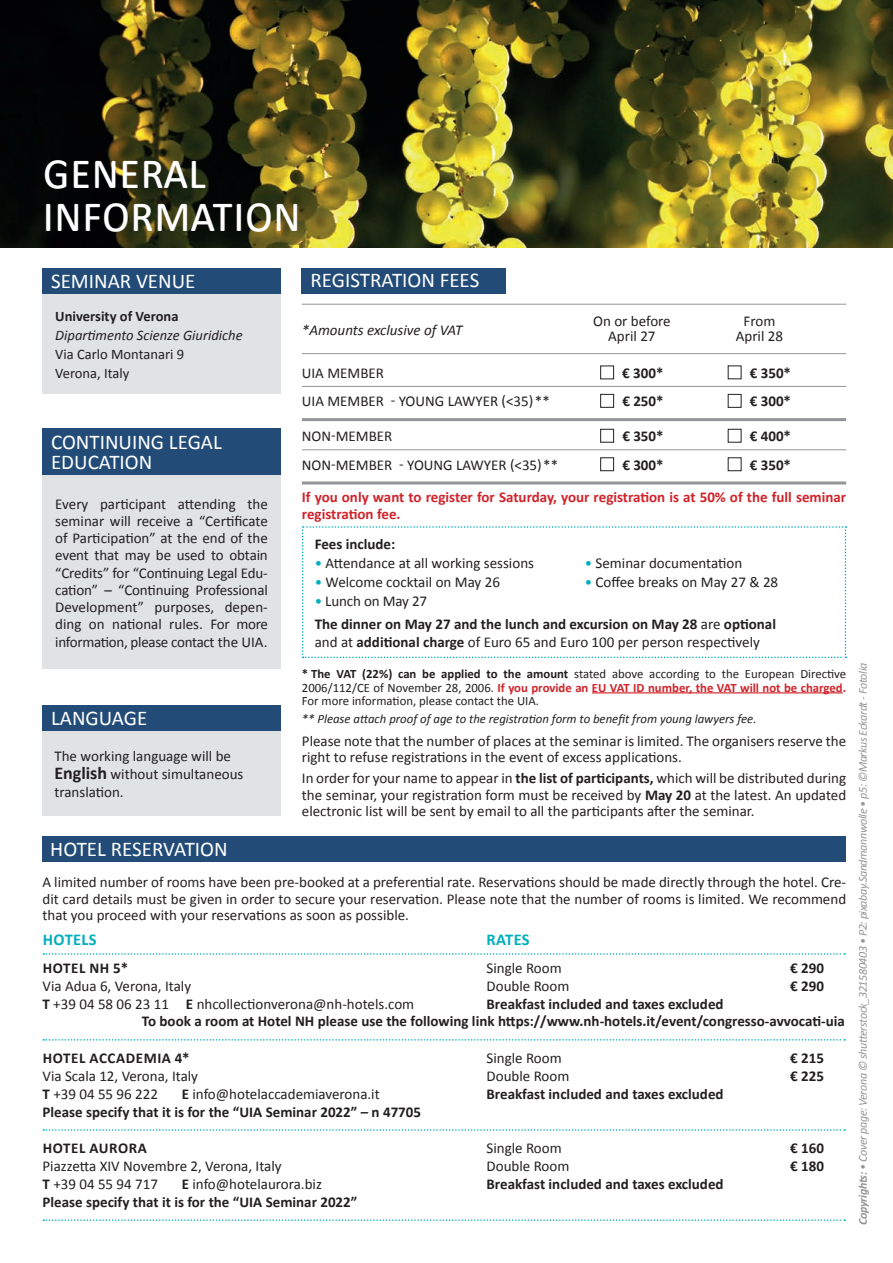
<style>
.page{position:relative;width:893px;height:1263px;background:#fff}
.page>*{position:absolute;margin:0;border:0;box-sizing:border-box;transform-origin:0 0}
.t1{font:52.5px/43.2px "Calibri";color:#fff;scale:.93 1}
.t2{font:21px/20.1px "Calibri";color:#fff}
.t3{font:700 16.5px "Calibri";letter-spacing:.02em;color:#00afbe}
.t4{font:15px/17.2px "Calibri";color:#231f20;text-align:justify}
.t5{font:700 15px/22.2px "Calibri";color:#231f20}
.t6{font:700 15px/16.5px "Calibri";color:#d1232a}
.t7{font:700 15px "Calibri";letter-spacing:.04em;color:#231f20}
.t8{font:italic 15px "Calibri";color:#231f20}
.t9{font:14.55px/18.9px "Calibri";color:#231f20}
.t10{font:italic 14.55px "Calibri";color:#231f20}
.t11{font:700 14.55px "Calibri";color:#231f20}
.t12{font:12.75px/13.5px "Calibri";color:#231f20;text-align:justify}
.t13{font:italic 12.75px "Calibri";color:#231f20}
.t14{font:italic 12px "Calibri";letter-spacing:-.03em;color:#939598}
.s1{font-weight:700;font-size:18px}
.s2{color:#00afbe}
.s3{font-weight:400;color:#00afbe}
.s4{font-weight:400}
.s5{font-weight:700}
.s6{font-weight:700;color:#d1232a}
</style>
<div class="page">
<img style="left:0;top:0;width:893px;height:248px">
<div style="left:43px;top:268px;width:238px;height:126px;background:#e1e2e4"></div>
<div style="left:43px;top:268px;width:238px;height:26px;background:#224c77"></div>
<hr style="left:592px;top:692px;width:251px;height:1px;background:#d1232a">
<svg style="left:302px;top:526px;width:544px;height:132px"></svg>
<div style="left:302px;top:268px;width:204px;height:25px;background:#224c77"></div>
<div style="left:43px;top:456px;width:238px;height:212px;background:#e1e2e4"></div>
<div style="left:43px;top:428px;width:238px;height:47px;background:#224c77"></div>
<div style="left:43px;top:837px;width:803px;height:25px;background:#224c77"></div>
<hr style="left:302px;top:304px;width:544px;height:1px;background:#939598">
<hr style="left:302px;top:353px;width:544px;height:1px;background:#939598">
<hr style="left:302px;top:386px;width:544px;height:1px;background:#939598">
<hr style="left:302px;top:418px;width:544px;height:3px;background:#939598">
<hr style="left:302px;top:449px;width:544px;height:1px;background:#939598">
<hr style="left:302px;top:481px;width:544px;height:3px;background:#939598">
<div style="left:600px;top:366px;width:14px;height:13px;border:1px solid #231f20"></div>
<div style="left:600px;top:394px;width:14px;height:14px;border:1px solid #231f20"></div>
<div style="left:728px;top:394px;width:13px;height:14px;border:1px solid #231f20"></div>
<div style="left:600px;top:429px;width:14px;height:14px;border:1px solid #231f20"></div>
<div style="left:728px;top:429px;width:13px;height:14px;border:1px solid #231f20"></div>
<div style="left:600px;top:457px;width:14px;height:14px;border:1px solid #231f20"></div>
<div style="left:728px;top:457px;width:13px;height:14px;border:1px solid #231f20"></div>
<div style="left:43px;top:726px;width:238px;height:89px;background:#e1e2e4"></div>
<div style="left:43px;top:705px;width:238px;height:25px;background:#224c77"></div>
<svg style="left:43px;top:953px;width:802px;height:2px"></svg>
<svg style="left:43px;top:1039px;width:802px;height:1px"></svg>
<svg style="left:43px;top:1129px;width:802px;height:2px"></svg>
<svg style="left:43px;top:1219px;width:802px;height:2px"></svg>
<h1 class="t1" style="left:43px;top:147px;width:280px">general information</h1>
<h2 class="t2" style="left:51px;top:270px;width:146px">SEMINAR VENUE</h2>
<p class="t11" style="left:55px;top:307px;width:125px">University of Verona</p>
<p class="t10" style="left:55px;top:326px;width:189px">Dipartimento Scienze Giuridiche</p>
<p class="t9" style="left:55px;top:344px;width:130px">Via Carlo Montanari 9<br>Verona, Italy</p>
<h2 class="t2" style="left:51px;top:431px;width:172px">CONTINUING LEGAL<br>EDUCATION</h2>
<p class="t4" style="left:55px;top:494px;width:214px">Every participant attending the seminar will receive a “Certificate of Participation” at the end of the event that may be used to obtain “Credits” for “Continuing Legal Edu&shy;cation” – “Continuing Professional Development” purposes, depen&shy;ding on national rules. For more information, please contact the UIA.</p>
<h2 class="t2" style="left:51px;top:707px;width:98px">LANGUAGE</h2>
<p class="t4" style="left:54px;top:746px;width:190px;line-height:18px;text-align:left">The working language will be<br><span class="s1">English</span> without simultaneous translation.</p>
<h2 class="t2" style="left:310px;top:269px;width:170px">REGISTRATION FEES</h2>
<p class="t8" style="left:302px;top:320px;width:162px">*Amounts exclusive of VAT</p>
<p class="t4" style="left:593px;top:311px;width:79px">On or before</p>
<p class="t4" style="left:744px;top:311px;width:33px">From</p>
<p class="t4" style="left:608px;top:326px;width:49px">April 27</p>
<p class="t4" style="left:736px;top:326px;width:49px">April 28</p>
<p class="t4" style="left:302px;top:363px;width:84px">UIA MEMBER</p>
<p class="t5" style="left:622px;top:361px;width:43px">€ 300*</p>
<p class="t5" style="left:750px;top:361px;width:43px">€ 350*</p>
<p class="t4" style="left:302px;top:392px;width:249px">UIA MEMBER - YOUNG LAWYER (&lt;35)**</p>
<p class="t5" style="left:622px;top:389px;width:43px">€ 250*</p>
<p class="t5" style="left:750px;top:389px;width:43px">€ 300*</p>
<p class="t4" style="left:302px;top:427px;width:92px">NON-MEMBER</p>
<p class="t5" style="left:622px;top:424px;width:43px">€ 350*</p>
<p class="t5" style="left:750px;top:424px;width:43px">€ 400*</p>
<p class="t4" style="left:302px;top:455px;width:258px">NON-MEMBER - YOUNG LAWYER (&lt;35)**</p>
<p class="t5" style="left:622px;top:453px;width:43px">€ 300*</p>
<p class="t5" style="left:750px;top:453px;width:43px">€ 350*</p>
<p class="t6" style="left:302px;top:488px;width:546px">If you only want to register for Saturday, your registration is at 50% of the full seminar registration fee.</p>
<p class="t5" style="left:315px;top:532px;width:82px">Fees include:</p>
<p class="t4" style="left:315px;top:553px;width:221px"><span class="s2">•</span> Attendance at all working sessions</p>
<p class="t4" style="left:585px;top:553px;width:159px"><span class="s2">•</span> Seminar documentation</p>
<p class="t4" style="left:315px;top:573px;width:187px"><span class="s2">•</span> Welcome cocktail on May 26</p>
<p class="t4" style="left:585px;top:573px;width:195px"><span class="s2">•</span> Coffee breaks on May 27 &amp; 28</p>
<p class="t5" style="left:315px;top:590px;width:463px"><span class="s3">•</span> <span class="s4">Lunch on May 27<br></span>The dinner on May 27 and the lunch and excursion on May 28 <span class="s4">are</span> optional</p>
<p class="t4" style="left:315px;top:632px;width:447px">and at <span class="s5">additional charge</span> of Euro 65 and Euro 100 per person respectively</p>
<p class="t12" style="left:302px;top:667px;width:546px"><span class="s5">* The VAT (22%) can be applied to the amount</span> stated above according to the European Directive 2006/112/CE of November 28, 2006. <span class="s6">If you provide an EU VAT ID number, the VAT will not be charged.<br></span>For more information, please contact the UIA.</p>
<p class="t13" style="left:302px;top:711px;width:456px">** Please attach proof of age to the registration form to benefit from young lawyers fee.</p>
<p class="t4" style="left:302px;top:732px;width:546px;line-height:16.5px">Please note that the number of places at the seminar is limited. The organisers reserve the right to refuse registrations in the event of excess applications.</p>
<p class="t4" style="left:302px;top:769px;width:546px;line-height:16.5px">In order for your name to appear in <span class="s5">the list of participants,</span> which will be distributed during the seminar, your registration form must be received by <span class="s5">May 20</span> at the latest. An updated electronic list will be sent by email to all the participants after the seminar.</p>
<h2 class="t2" style="left:50px;top:838px;width:179px">HOTEL RESERVATION</h2>
<p class="t4" style="left:43px;top:873px;width:805px;line-height:16.5px">A limited number of rooms have been pre-booked at a preferential rate. Reservations should be made directly through the hotel. Cre&shy;dit card details must be given in order to secure your reservation. Please note that the number of rooms is limited. We recommend that you proceed with your reservations as soon as possible.</p>
<p class="t3" style="left:43px;top:929px;width:55px">HOTELS</p>
<p class="t3" style="left:487px;top:929px;width:45px">RATES</p>
<p class="t5" style="left:43px;top:956px;width:87px">HOTEL NH 5*</p>
<p class="t4" style="left:487px;top:959px;width:77px">Single Room</p>
<p class="t5" style="left:790px;top:956px;width:35px">€ 290</p>
<p class="t4" style="left:43px;top:976px;width:150px">Via Adua 6, Verona, Italy</p>
<p class="t4" style="left:487px;top:976px;width:84px">Double Room</p>
<p class="t5" style="left:790px;top:974px;width:35px">€ 290</p>
<p class="t4" style="left:43px;top:994px;width:373px"><span class="s5">T</span> +39 04 58 06 23 11 <span class="s5">E</span> nhcollectionverona@nh-hotels.com</p>
<p class="t5" style="left:142px;top:994px;width:704px;line-height:17.9px;text-indent:345px">Breakfast included and taxes excluded<br>To book a room at Hotel NH please use the following link https://www.nh-hotels.it/event/congresso-avvocati-uia</p>
<p class="t7" style="left:43px;top:1049px;width:148px">HOTEL ACCADEMIA 4*</p>
<p class="t4" style="left:487px;top:1049px;width:77px">Single Room</p>
<p class="t5" style="left:790px;top:1046px;width:35px">€ 215</p>
<p class="t4" style="left:43px;top:1067px;width:157px">Via Scala 12, Verona, Italy</p>
<p class="t4" style="left:487px;top:1067px;width:84px">Double Room</p>
<p class="t5" style="left:790px;top:1064px;width:35px">€ 225</p>
<p class="t4" style="left:43px;top:1084px;width:117px"><span class="s5">T</span> +39 04 55 96 222</p>
<p class="t4" style="left:182px;top:1084px;width:200px"><span class="s5">E</span> info@hotelaccademiaverona.it</p>
<p class="t5" style="left:487px;top:1082px;width:239px">Breakfast included and taxes excluded</p>
<p class="t5" style="left:43px;top:1100px;width:380px">Please specify that it is for the “UIA Seminar 2022” – n 47705</p>
<p class="t7" style="left:43px;top:1139px;width:106px">HOTEL AURORA</p>
<p class="t4" style="left:487px;top:1139px;width:77px">Single Room</p>
<p class="t5" style="left:790px;top:1136px;width:35px">€ 160</p>
<p class="t4" style="left:43px;top:1157px;width:241px">Piazzetta XIV Novembre 2, Verona, Italy</p>
<p class="t4" style="left:487px;top:1157px;width:84px">Double Room</p>
<p class="t5" style="left:790px;top:1154px;width:35px">€ 180</p>
<p class="t4" style="left:43px;top:1174px;width:117px"><span class="s5">T</span> +39 04 55 94 717</p>
<p class="t4" style="left:182px;top:1174px;width:142px"><span class="s5">E</span> info@hotelaurora.biz</p>
<p class="t5" style="left:487px;top:1172px;width:239px">Breakfast included and taxes excluded</p>
<p class="t5" style="left:43px;top:1190px;width:316px">Please specify that it is for the “UIA Seminar 2022”</p>
<p class="t14" style="left:855px;top:1225px;width:563px;rotate:-90deg"><span class="s5">Copyrights:</span> • Cover page: Verona © shutterstock_321580403 • P2: pixabay.Sandmannwolle • p5: ©Markus Eckardt - Fotolia</p>
</div>
